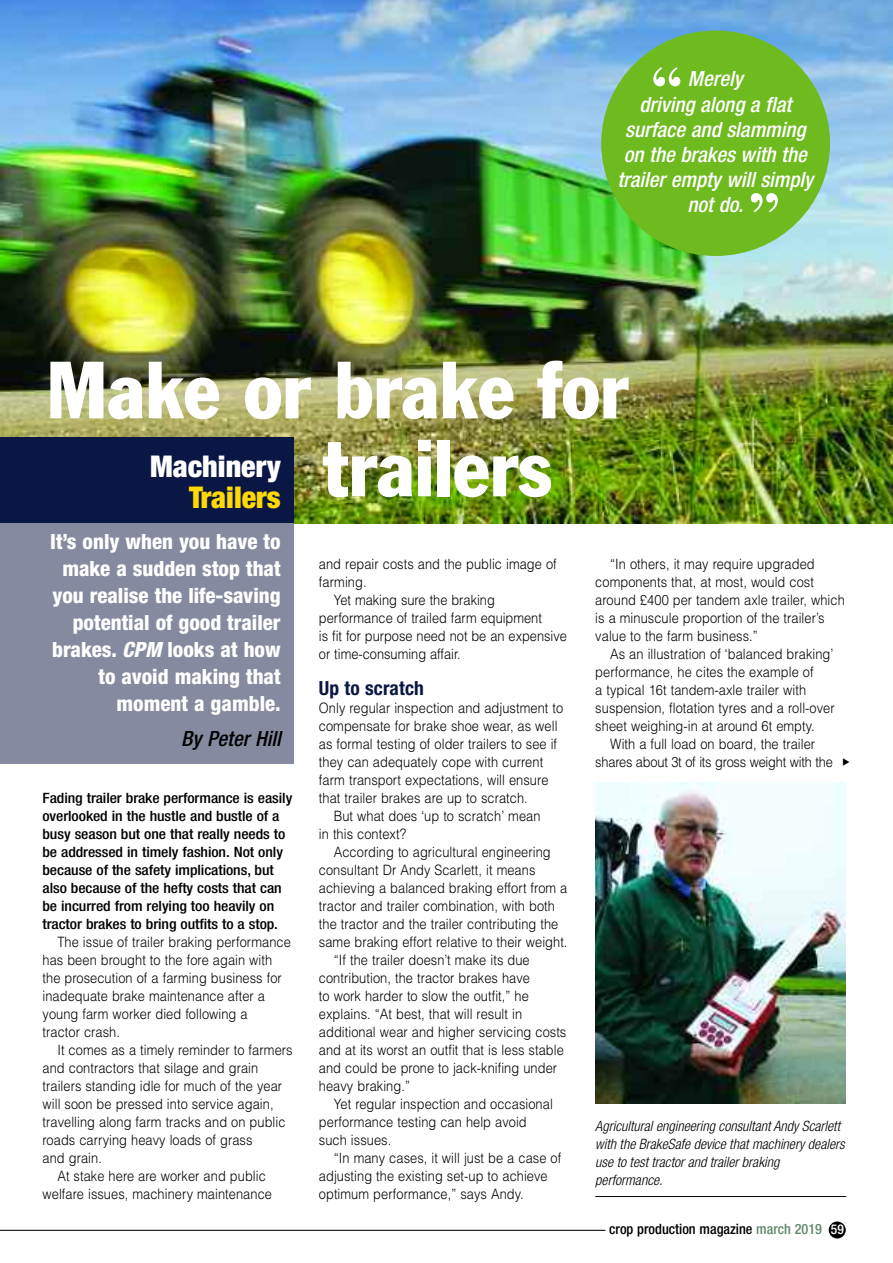
<style>
.page{position:relative;width:893px;height:1263px;background:#fff}
.page>*{position:absolute;margin:0;border:0;box-sizing:border-box;transform-origin:0 0}
.t1{font:condensed 79.5px/78px "Franklin Gothic";color:#fff}
.t2{font:700 58.95px "Bodoni BT";color:#fff}
.t3{font:900 condensed 30px "Helvetica Neue";color:#fff}
.t4{font:900 condensed 30px "Helvetica Neue";color:#ffd902}
.t5{font:800 condensed 21px/27px "Helvetica Neue";color:#fff;text-align:right}
.t6{font:italic 500 condensed 21px/25.2px "Helvetica Neue";color:#fff;text-align:center}
.t7{font:italic 500 condensed 21px "Helvetica Neue";color:#000}
.t8{font:700 condensed 19.5px "Helvetica Neue";letter-spacing:.005em;color:#0a1643}
.t9{font:300 14.25px/18px "Helvetica";letter-spacing:.005em;color:#000;scale:.9 1}
.t10{font:500 condensed 14.25px/18px "Helvetica Neue";letter-spacing:-.005em;color:#000;scale:1.1 1}
.t11{font:italic 300 condensed 14.25px/18px "Helvetica Neue";color:#000}
.t12{font:300 14.25px/18px "Helvetica";letter-spacing:-.015em;color:#000;text-align:center;scale:.9 1}
.t13{font:500 condensed 14.25px "Helvetica Neue";letter-spacing:-.005em;color:#000}
.s1{font-style:italic}
.s2{color:#60896c}
.s3{font-size:13.5px;color:#fff}
</style>
<div class="page">
<img style="left:595px;top:783px;width:251px;height:321px">
<hr style="left:595px;top:1196px;width:251px;height:1px;background:#000">
<img style="left:0;top:0;width:893px;height:523px">
<div style="left:0;top:520px;width:293px;height:244px;background:#858aa1"></div>
<div style="left:0;top:437px;width:293px;height:86px;background:#0a1643"></div>
<div style="left:601px;top:30px;width:229px;height:226px;background:#6ebb20;border-radius:50%"></div>
<div style="left:829px;top:1221px;width:17px;height:17px;background:#000;border-radius:50%"></div>
<hr style="left:0;top:1230px;width:605px;height:1px;background:#000">
<h2 class="t2" style="left:650px;top:68px;width:35px">“</h2>
<h3 class="t6" style="left:617px;top:68px;width:197px">Merely<br>driving along a flat surface and slamming on the brakes with the trailer empty will simply not do.</h3>
<h2 class="t2" style="left:747px;top:194px;width:35px">”</h2>
<h1 class="t1" style="left:324px;top:357px;width:306px;text-indent:-277px">Make or brake for trailers</h1>
<h3 class="t3" style="left:150px;top:455px;width:132px">Machinery</h3>
<h3 class="t4" style="left:189px;top:487px;width:93px">Trailers</h3>
<h3 class="t5" style="left:50px;top:529px;width:232px">It’s only when you have to make a sudden stop that you realise the life-saving potential of good trailer brakes. <span class="s1">CPM</span> looks at how to avoid making that moment a gamble.</h3>
<h3 class="t7" style="left:181px;top:731px;width:101px">By Peter Hill</h3>
<p class="t10" style="left:43px;top:790px;width:229px">Fading trailer brake performance is easily overlooked in the hustle and bustle of a busy season but one that really needs to be addressed in timely fashion. Not only because of the safety implications, but also because of the hefty costs that can be incurred from relying too heavily on tractor brakes to bring outfits to a stop.</p>
<p class="t9" style="left:43px;top:933px;width:278px;text-indent:15px">The issue of trailer braking performance has been brought to the fore again with the prosecution of a farming business for inadequate brake maintenance after a young farm worker died following a<br>tractor crash.</p>
<p class="t9" style="left:57px;top:1041px;width:263px">It comes as a timely reminder to farmers</p>
<p class="t9" style="left:43px;top:1059px;width:241px">and contractors that silage and grain</p>
<p class="t9" style="left:43px;top:1077px;width:268px">trailers standing idle for much of the year</p>
<p class="t9" style="left:43px;top:1095px;width:258px">will soon be pressed into service again,</p>
<p class="t9" style="left:43px;top:1113px;width:272px">travelling along farm tracks and on public</p>
<p class="t9" style="left:43px;top:1131px;width:235px">roads carrying heavy loads of grass</p>
<p class="t9" style="left:43px;top:1149px;width:67px">and grain.</p>
<p class="t9" style="left:57px;top:1167px;width:233px">At stake here are worker and public</p>
<p class="t9" style="left:43px;top:1185px;width:256px">welfare issues, machinery maintenance</p>
<p class="t9" style="left:319px;top:555px;width:266px">and repair costs and the public image of</p>
<p class="t9" style="left:319px;top:573px;width:55px">farming.</p>
<p class="t9" style="left:334px;top:591px;width:180px">Yet making sure the braking</p>
<p class="t9" style="left:319px;top:609px;width:249px">performance of trailed farm equipment</p>
<p class="t9" style="left:319px;top:627px;width:277px">is fit for purpose need not be an expensive</p>
<p class="t9" style="left:319px;top:645px;width:159px">or time-consuming affair.</p>
<h3 class="t8" style="left:319px;top:681px;width:106px">Up to scratch</h3>
<p class="t9" style="left:319px;top:699px;width:273px">Only regular inspection and adjustment to</p>
<p class="t9" style="left:319px;top:717px;width:267px">compensate for brake shoe wear, as well</p>
<p class="t9" style="left:319px;top:735px;width:266px">as formal testing of older trailers to see if</p>
<p class="t9" style="left:319px;top:753px;width:251px">they can adequately cope with current</p>
<p class="t9" style="left:319px;top:771px;width:257px">farm transport expectations, will ensure</p>
<p class="t9" style="left:319px;top:789px;width:234px">that trailer brakes are up to scratch.</p>
<p class="t9" style="left:334px;top:807px;width:231px">But what does ‘up to scratch’ mean</p>
<p class="t9" style="left:319px;top:825px;width:98px">in this context?</p>
<p class="t9" style="left:334px;top:843px;width:243px">According to agricultural engineering</p>
<p class="t9" style="left:319px;top:861px;width:242px">consultant Dr Andy Scarlett, it means</p>
<p class="t9" style="left:319px;top:879px;width:278px">achieving a balanced braking effort from a</p>
<p class="t9" style="left:319px;top:897px;width:264px">tractor and trailer combination, with both</p>
<p class="t9" style="left:319px;top:915px;width:268px">the tractor and the trailer contributing the</p>
<p class="t9" style="left:319px;top:933px;width:278px">same braking effort relative to their weight.</p>
<p class="t9" style="left:334px;top:951px;width:219px">“If the trailer doesn’t make its due</p>
<p class="t9" style="left:319px;top:969px;width:236px">contribution, the tractor brakes have</p>
<p class="t9" style="left:319px;top:987px;width:235px">to work harder to slow the outfit,” he</p>
<p class="t9" style="left:319px;top:1005px;width:227px">explains. “At best, that will result in</p>
<p class="t9" style="left:319px;top:1023px;width:276px">additional wear and higher servicing costs</p>
<p class="t9" style="left:319px;top:1041px;width:274px">and at its worst an outfit that is less stable</p>
<p class="t9" style="left:319px;top:1059px;width:266px">and could be prone to jack-knifing under</p>
<p class="t9" style="left:319px;top:1077px;width:103px">heavy braking.”</p>
<p class="t9" style="left:334px;top:1095px;width:245px">Yet regular inspection and occasional</p>
<p class="t9" style="left:319px;top:1113px;width:232px">performance testing can help avoid</p>
<p class="t9" style="left:319px;top:1131px;width:82px">such issues.</p>
<p class="t9" style="left:334px;top:1149px;width:254px">“In many cases, it will just be a case of</p>
<p class="t9" style="left:319px;top:1167px;width:256px">adjusting the existing set-up to achieve</p>
<p class="t9" style="left:319px;top:1185px;width:229px">optimum performance,” says Andy.</p>
<p class="t9" style="left:595px;top:555px;width:279px;text-indent:15px">“In others, it may require upgraded components that, at most, would cost around £400 per tandem axle trailer, which is a minuscule proportion of the trailer’s value to the farm business.”</p>
<p class="t9" style="left:595px;top:645px;width:267px;text-indent:15px">As an illustration of ‘balanced braking’ performance, he cites the example of<br>a typical 16t tandem-axle trailer with suspension, flotation tyres and a roll-over sheet weighing-in at around 6t empty.</p>
<p class="t12" style="left:595px;top:735px;width:265px">With a full load on board, the trailer shares about 3t of its gross weight with the</p>
<p class="t11" style="left:595px;top:1118px;width:251px">Agricultural engineering consultant Andy Scarlett with the BrakeSafe device that machinery dealers use to test tractor and trailer braking performance.</p>
<p class="t13" style="left:609px;top:1224px;width:236px">crop production magazine <span class="s2">march 2019</span> <span class="s3">59</span></p>
</div>
